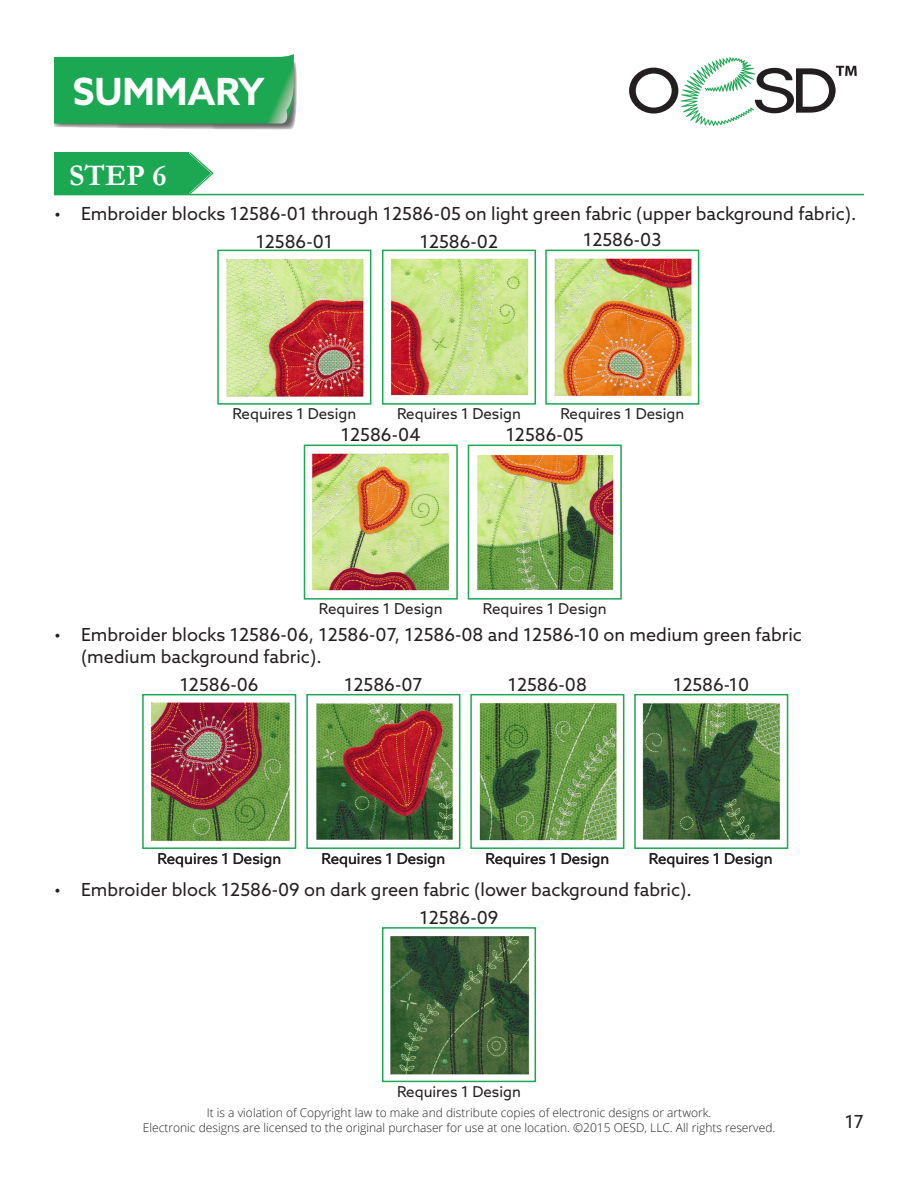
<style>
.page{position:relative;width:918px;height:1188px;background:#fff}
.page>*{position:absolute;margin:0;border:0;box-sizing:border-box;transform-origin:0 0}
.t1{font:700 37.5px "Azo Sans";color:#fff}
.t2{font:700 30px "Garamond";color:#fff}
.t3{font:18px/21.6px "Azo Sans";color:#231f20}
.t4{font:15px "Azo Sans";color:#231f20}
.t5{font:300 12px "Open Sans";color:#231f20}
</style>
<div class="page">
<svg style="left:629px;top:57px;width:228px;height:69px"></svg>
<svg style="left:54px;top:54px;width:243px;height:76px;background:#36ab63"></svg>
<img style="left:217px;top:249px;width:155px;height:156px">
<svg style="left:382px;top:249px;width:154px;height:156px"></svg>
<img style="left:303px;top:444px;width:155px;height:156px">
<img style="left:545px;top:249px;width:155px;height:156px">
<img style="left:467px;top:444px;width:155px;height:156px">
<img style="left:142px;top:693px;width:155px;height:156px">
<svg style="left:634px;top:693px;width:155px;height:156px"></svg>
<img style="left:306px;top:693px;width:155px;height:156px">
<svg style="left:470px;top:693px;width:155px;height:156px"></svg>
<svg style="left:382px;top:927px;width:154px;height:156px;background:#5c7b59"></svg>
<hr style="left:54px;top:194px;width:810px;height:1px;background:#1ca752">
<div style="left:54px;top:153px;width:134px;height:41px;background:#1ca752"></div>
<svg style="left:188px;top:153px;width:25px;height:41px"></svg>
<p class="t1" style="left:73px;top:67px;width:193px">SUMMARY</p>
<p class="t2" style="left:69px;top:155px;width:99px">STEP 6</p>
<p class="t2" style="left:152px;top:155px;width:22px">X</p>
<p class="t3" style="left:54px;top:203px;width:804px">• Embroider blocks 12586-01 through 12586-05 on light green fabric (upper background fabric).</p>
<p class="t3" style="left:256px;top:230px;width:79px">12586-01</p>
<p class="t3" style="left:420px;top:230px;width:80px">12586-02</p>
<p class="t3" style="left:583px;top:229px;width:80px">12586-03</p>
<p class="t4" style="left:232px;top:404px;width:125px">Requires 1 Design</p>
<p class="t4" style="left:397px;top:404px;width:125px">Requires 1 Design</p>
<p class="t4" style="left:560px;top:404px;width:125px">Requires 1 Design</p>
<p class="t3" style="left:341px;top:424px;width:81px">12586-04</p>
<p class="t3" style="left:506px;top:424px;width:79px">12586-05</p>
<p class="t4" style="left:319px;top:599px;width:125px">Requires 1 Design</p>
<p class="t4" style="left:483px;top:599px;width:125px">Requires 1 Design</p>
<p class="t3" style="left:81px;top:624px;width:723px;text-indent:-27px">• Embroider blocks 12586-06, 12586-07, 12586-08 and 12586-10 on medium green fabric (medium background fabric).</p>
<p class="t3" style="left:180px;top:673px;width:80px">12586-06</p>
<p class="t3" style="left:344px;top:673px;width:80px">12586-07</p>
<p class="t3" style="left:508px;top:673px;width:81px">12586-08</p>
<p class="t3" style="left:673px;top:673px;width:78px">12586-10</p>
<p class="t4" style="left:157px;top:849px;width:125px">Requires 1 Design</p>
<p class="t4" style="left:321px;top:849px;width:125px">Requires 1 Design</p>
<p class="t4" style="left:485px;top:849px;width:125px">Requires 1 Design</p>
<p class="t4" style="left:649px;top:849px;width:125px">Requires 1 Design</p>
<p class="t3" style="left:54px;top:878px;width:639px">• Embroider block 12586-09 on dark green fabric (lower background fabric).</p>
<p class="t3" style="left:420px;top:906px;width:80px">12586-09</p>
<p class="t4" style="left:397px;top:1082px;width:125px">Requires 1 Design</p>
<p class="t5" style="left:207px;top:1105px;width:506px">It is a violation of Copyright law to make and distribute copies of electronic designs or artwork.</p>
<p class="t5" style="left:143px;top:1119px;width:634px">Electronic designs are licensed to the original purchaser for use at one location. ©2015 OESD, LLC. All rights reserved.</p>
<p class="t3" style="left:845px;top:1110px;width:21px">17</p>
</div>
